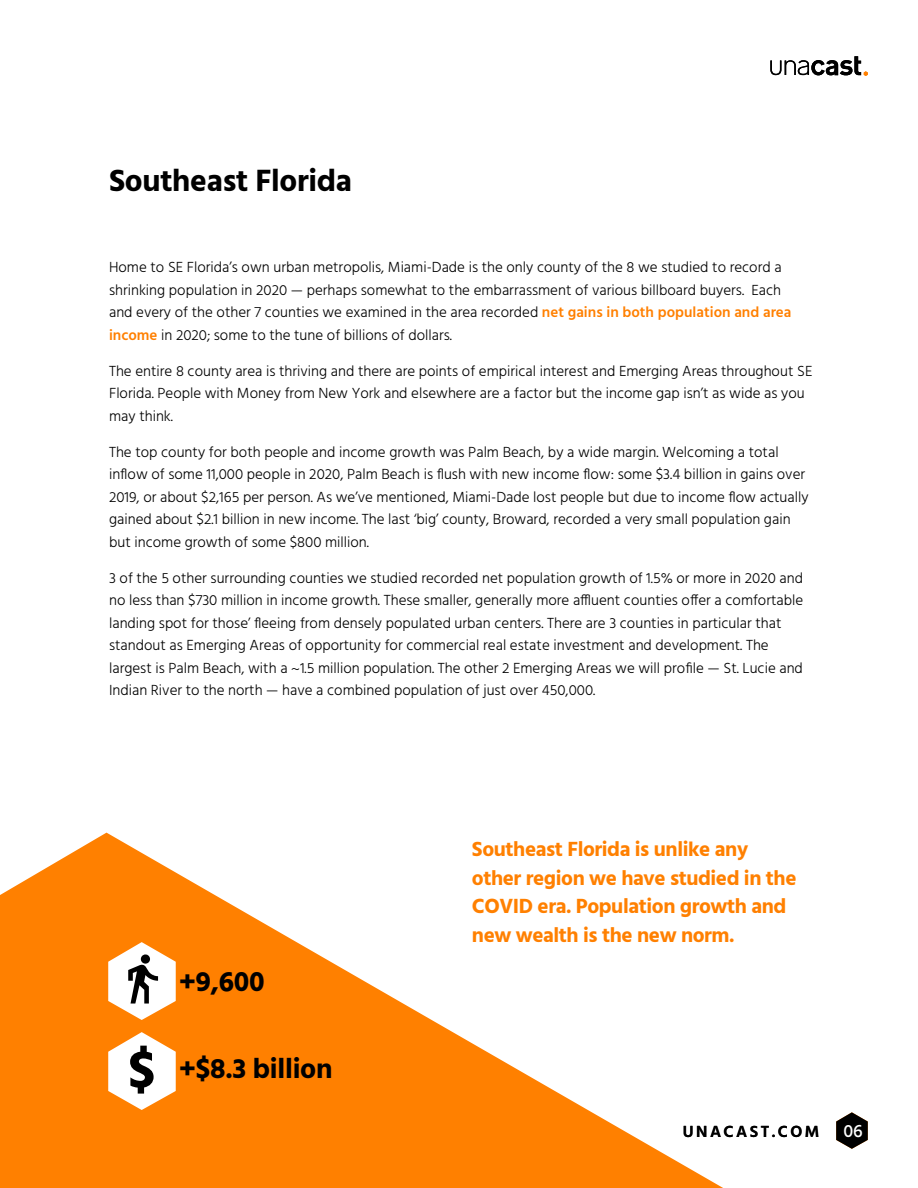
<style>
.page{position:relative;width:918px;height:1188px;background:#fff}
.page>*{position:absolute;margin:0;border:0;box-sizing:border-box;transform-origin:0 0}
.t1{font:700 31.5px "Hind";letter-spacing:-.01em;color:#000}
.t2{font:700 28.5px "Hind";letter-spacing:-.01em;color:#000}
.t3{font:700 21px/28.5px "Hind";letter-spacing:-.02em;color:#ff8000}
.t4{font:500 18.15px "Hind";color:#fff}
.t5{font:600 16.5px "Hind";letter-spacing:.15em;color:#000}
.t6{font:300 15px/22.5px "Hind";color:#000}
.s1{font-weight:600;color:#ff8000}
</style>
<div class="page">
<svg style="left:0;top:833px;width:723px;height:355px;fill:#ff8000"></svg>
<svg style="left:108px;top:942px;width:68px;height:78px"></svg>
<svg style="left:108px;top:1032px;width:68px;height:78px"></svg>
<svg style="left:836px;top:1112px;width:32px;height:37px"></svg>
<svg style="left:770px;top:56px;width:98px;height:20px"></svg>
<h1 class="t1" style="left:109px;top:161px;width:244px">Southeast Florida</h1>
<p class="t6" style="left:109px;top:257px;width:684px">Home to SE Florida’s own urban metropolis, Miami-Dade is the only county of the 8 we studied to record a shrinking population in 2020 — perhaps somewhat to the embarrassment of various billboard buyers. Each and every of the other 7 counties we examined in the area recorded <span class="s1">net gains in both population and area income</span> in 2020; some to the tune of billions of dollars.</p>
<p class="t6" style="left:109px;top:360px;width:705px">The entire 8 county area is thriving and there are points of empirical interest and Emerging Areas throughout SE<br>Florida. People with Money from New York and elsewhere are a factor but the income gap isn’t as wide as you may think.</p>
<p class="t6" style="left:109px;top:441px;width:701px">The top county for both people and income growth was Palm Beach, by a wide margin. Welcoming a total inflow of some 11,000 people in 2020, Palm Beach is flush with new income flow: some $3.4 billion in gains over 2019, or about $2,165 per person. As we’ve mentioned, Miami-Dade lost people but due to income flow actually gained about $2.1 billion in new income. The last ‘big’ county, Broward, recorded a very small population gain but income growth of some $800 million.</p>
<p class="t6" style="left:109px;top:567px;width:696px">3 of the 5 other surrounding counties we studied recorded net population growth of 1.5% or more in 2020 and no less than $730 million in income growth. These smaller, generally more affluent counties offer a comfortable landing spot for those’ fleeing from densely populated urban centers. There are 3 counties in particular that standout as Emerging Areas of opportunity for commercial real estate investment and development. The largest is Palm Beach, with a ~1.5 million population. The other 2 Emerging Areas we will profile — St. Lucie and Indian River to the north — have a combined population of just over 450,000.</p>
<h2 class="t2" style="left:179px;top:965px;width:87px">+9,600</h2>
<h2 class="t2" style="left:179px;top:1052px;width:155px">+$8.3 billion</h2>
<h3 class="t3" style="left:472px;top:835px;width:326px">Southeast Florida is unlike any other region we have studied in the<br>COVID era. Population growth and new wealth is the new norm.</h3>
<p class="t5" style="left:683px;top:1120px;width:138px">UNACAST.COM</p>
<p class="t4" style="left:843px;top:1118px;width:21px">06</p>
</div>
